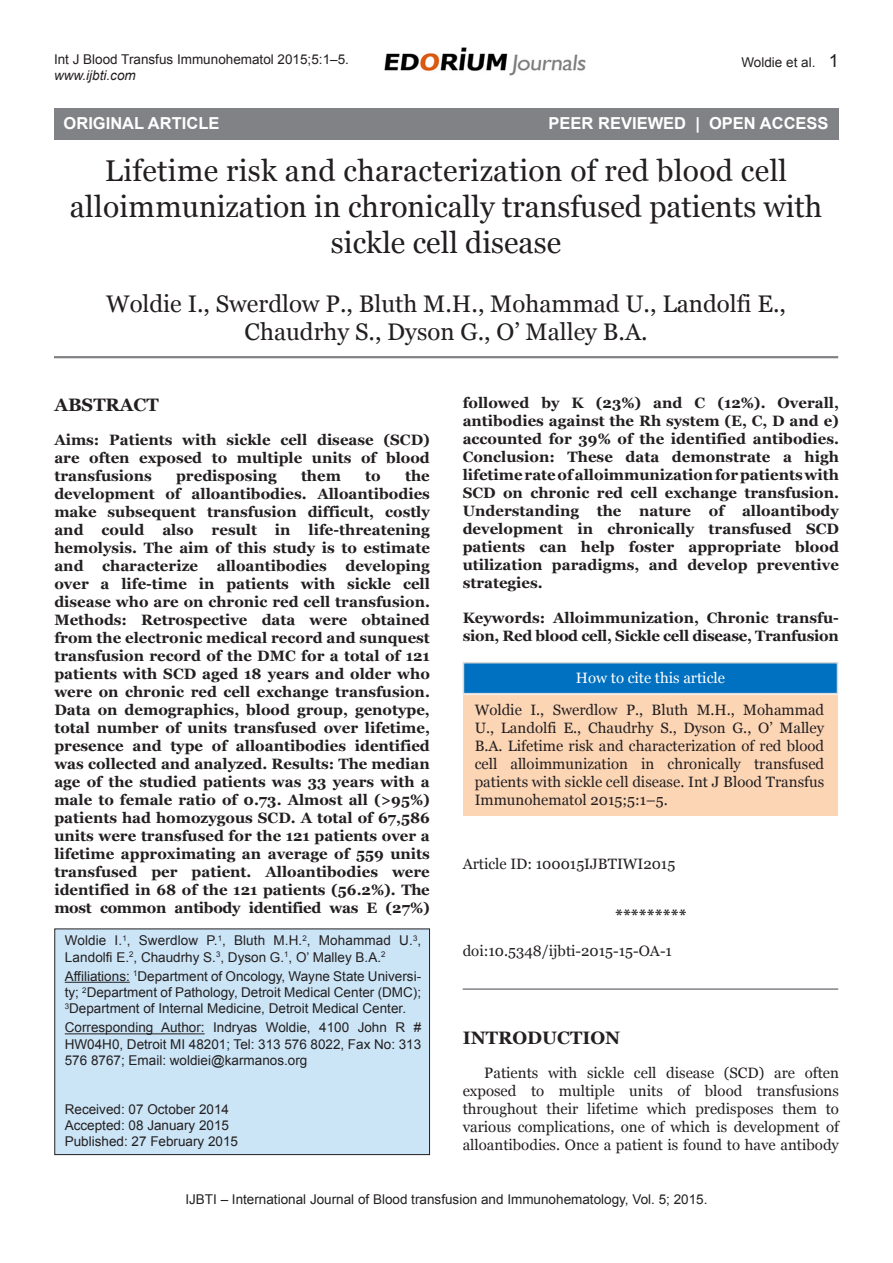
<style>
.page{position:relative;width:893px;height:1263px;background:#fff}
.page>*{position:absolute;margin:0;border:0;box-sizing:border-box;transform-origin:0 0}
.Chapter_Name{font:30px/36px "Georgia";color:#231f20;text-align:center}
.Author_Name{font:24px/28.8px "Georgia";color:#231f20;text-align:center}
.Introduction_Head{font:700 18px "Georgia";color:#231f20}
.Abstract_Head{font:700 18px "Georgia";color:#231f20}
.Open_Access{font:700 16.5px "Arial";color:#fff}
.Star{font:700 16.5px "Georgia";color:#231f20}
.Abstract_text{font:700 15px/18px "Georgia";color:#231f20;text-align:justify}
.Text{font:15px/18px "Georgia";color:#231f20;text-align:justify}
.Keywords{font:700 15px/18px "Georgia";letter-spacing:-.02em;color:#231f20}
.DOI{font:15px "Georgia";color:#231f20}
.Box_author{font:13.5px/16.2px "Arial";color:#231f20;text-align:justify}
.Left_Running_head{font:13.5px "Arial";color:#231f20}
.Box_received_date{font:13.5px "Arial";color:#231f20}
.Left_Running_head-2{font:italic 13.5px "Arial";color:#231f20}
.Right_Running_head{font:13.5px "Arial";color:#231f20}
.s1{font-size:18px}
.s2{color:#fff}
</style>
<div class="page">
<img style="left:384px;top:47px;width:202px;height:29px">
<hr style="left:54px;top:356px;width:784px;height:2px;background:#808285">
<div style="left:55px;top:929px;width:375px;height:225px;background:#cbe5f7"></div>
<div style="left:54px;top:928px;width:376px;height:227px;border:1px solid #231f20"></div>
<hr style="left:65px;top:982px;width:65px;height:1px;background:#231f20">
<hr style="left:65px;top:1033px;width:140px;height:1px;background:#231f20">
<div style="left:463px;top:695px;width:375px;height:121px;background:#fcd5b5"></div>
<div style="left:463px;top:662px;width:375px;height:32px;background:#0070c0;border:2px solid #d9d9d9"></div>
<hr style="left:463px;top:988px;width:375px;height:2px;background:#808285">
<div style="left:54px;top:108px;width:784px;height:32px;background:#808285"></div>
<p class="Left_Running_head" style="left:54px;top:50px;width:296px">Int J Blood Transfus Immunohematol 2015;5:1–5.</p>
<p class="Left_Running_head-2" style="left:54px;top:67px;width:83px">www.ijbti.com</p>
<p class="Right_Running_head" style="left:741px;top:54px;width:99px">Woldie et al. <span class="s1">1</span></p>
<p class="Open_Access" style="left:696px;top:112px;width:121px">OPEN AC ESS</p>
<p class="Open_Access" style="left:64px;top:112px;width:157px">ORIGINAL ARTICLE</p>
<p class="Open_Access" style="left:549px;top:112px;width:281px">PEER REVIEWED | OPEN ACCESS</p>
<p class="Chapter_Name" style="left:70px;top:153px;width:754px">Lifetime risk and characterization of red blood cell alloimmunization in chronically transfused patients with sickle cell disease</p>
<p class="Author_Name" style="left:106px;top:289px;width:681px">Woldie I., Swerdlow P., Bluth M.H., Mohammad U., Landolfi E.,<br>Chaudrhy S., Dyson G., O’ Malley B.A.</p>
<p class="Abstract_Head" style="left:54px;top:393px;width:106px">ABSTRACT</p>
<p class="Abstract_text" style="left:54px;top:431px;width:377px">Aims: Patients with sickle cell disease (SCD) are often exposed to multiple units of blood transfusions</p>
<p class="Abstract_text" style="left:54px;top:467px;width:377px;text-indent:351px">the development of alloantibodies. Alloantibodies make subsequent transfusion difficult, costly and could also result in life-threatening hemolysis. The aim of this study is to estimate and characterize alloantibodies developing over a life-time in patients with sickle cell disease who are on chronic red cell transfusion.<br>Methods: Retrospective data were obtained from the electronic medical record and sunquest transfusion record of the DMC for a total of 121 patients with SCD aged 18 years and older who were on chronic red cell exchange transfusion.<br>Data on demographics, blood group, genotype, total number of units transfused over lifetime, presence and type of alloantibodies identified was collected and analyzed. Results: The median age of the studied patients was 33 years with a male to female ratio of 0.73. Almost all (&gt;95%) patients had homozygous SCD. A total of 67,586 units were transfused for the 121 patients over a lifetime approximating an average of 559 units transfused per patient. Alloantibodies were identified in 68 of the 121 patients (56.2%). The most common antibody identified was E (27%)</p>
<p class="Box_author" style="left:65px;top:933px;width:358px">Woldie I.<sup>1</sup>, Swerdlow P.<sup>1</sup>, Bluth M.H.<sup>2</sup>, Mohammad U.<sup>3</sup>,<br>Landolfi E.<sup>2</sup>, Chaudrhy S.<sup>3</sup>, Dyson G.<sup>1</sup>, O’ Malley B.A.<sup>2</sup></p>
<p class="Box_author" style="left:65px;top:968px;width:358px">Affiliations: <sup>1</sup>Department of Oncology, Wayne State Universi&shy;ty; <sup>2</sup>Department of Pathology, Detroit Medical Center (DMC); <sup>3</sup>Department of Internal Medicine, Detroit Medical Center.</p>
<p class="Box_author" style="left:65px;top:1020px;width:358px">Corresponding Author: Indryas Woldie, 4100 John R # HW04H0, Detroit MI 48201; Tel: 313 576 8022, Fax No: 313<br>576 8767; Email: woldiei@karmanos.org</p>
<p class="Box_received_date" style="left:65px;top:1100px;width:166px">Received: 07 October 2014</p>
<p class="Box_author" style="left:65px;top:1117px;width:166px">Accepted: 08 January 2015</p>
<p class="Box_author" style="left:65px;top:1134px;width:175px">Published: 27 February 2015</p>
<p class="Abstract_text" style="left:176px;top:467px;width:102px">predisposing</p>
<p class="Abstract_text" style="left:301px;top:467px;width:41px">them</p>
<p class="Abstract_text" style="left:365px;top:467px;width:17px">to</p>
<p class="Abstract_text" style="left:463px;top:394px;width:378px">followed by K (23%) and C (12%). Overall, antibodies against the Rh system (E, C, D and e) accounted for 39% of the identified antibodies.<br>Conclusion: These data demonstrate a high lifetime rate of alloimmunization for patients with SCD on chronic red cell exchange transfusion.<br>Understanding the nature of alloantibody development in chronically transfused SCD patients can help foster appropriate blood utilization paradigms, and develop preventive strategies.</p>
<p class="Keywords" style="left:463px;top:609px;width:378px">Keywords: Alloimmunization, Chronic transfu&shy;sion, Red blood cell, Sickle cell disease, Tranfusion</p>
<p class="Text" style="left:475px;top:661px;width:351px;line-height:32.7px;text-align:center"><span class="s2">How to cite this article<br></span>Woldie I., Swerdlow P., Bluth M.H., Mohammad</p>
<p class="Text" style="left:475px;top:719px;width:351px">U., Landolfi E., Chaudrhy S., Dyson G., O’ Malley B.A. Lifetime risk and characterization of red blood cell alloimmunization in chronically transfused patients with sickle cell disease. Int J Blood Transfus Immunohematol 2015;5:1–5.</p>
<p class="DOI" style="left:463px;top:854px;width:214px">Article ID: 100015IJBTIWI2015</p>
<p class="Star" style="left:615px;top:905px;width:73px">*********</p>
<p class="DOI" style="left:463px;top:942px;width:211px">doi:10.5348/ijbti-2015-15-OA-1</p>
<p class="Introduction_Head" style="left:463px;top:1026px;width:159px">INTRODUCTION</p>
<p class="Text" style="left:463px;top:1064px;width:378px;text-indent:22px">Patients with sickle cell disease (SCD) are often exposed to multiple units of blood transfusions throughout their lifetime which predisposes them to various complications, one of which is development of alloantibodies. Once a patient is found to have antibody</p>
<p class="Box_author" style="left:185px;top:1191px;width:524px">IJBTI – International Journal of Blood transfusion and Immunohematology, Vol. 5; 2015.</p>
</div>
